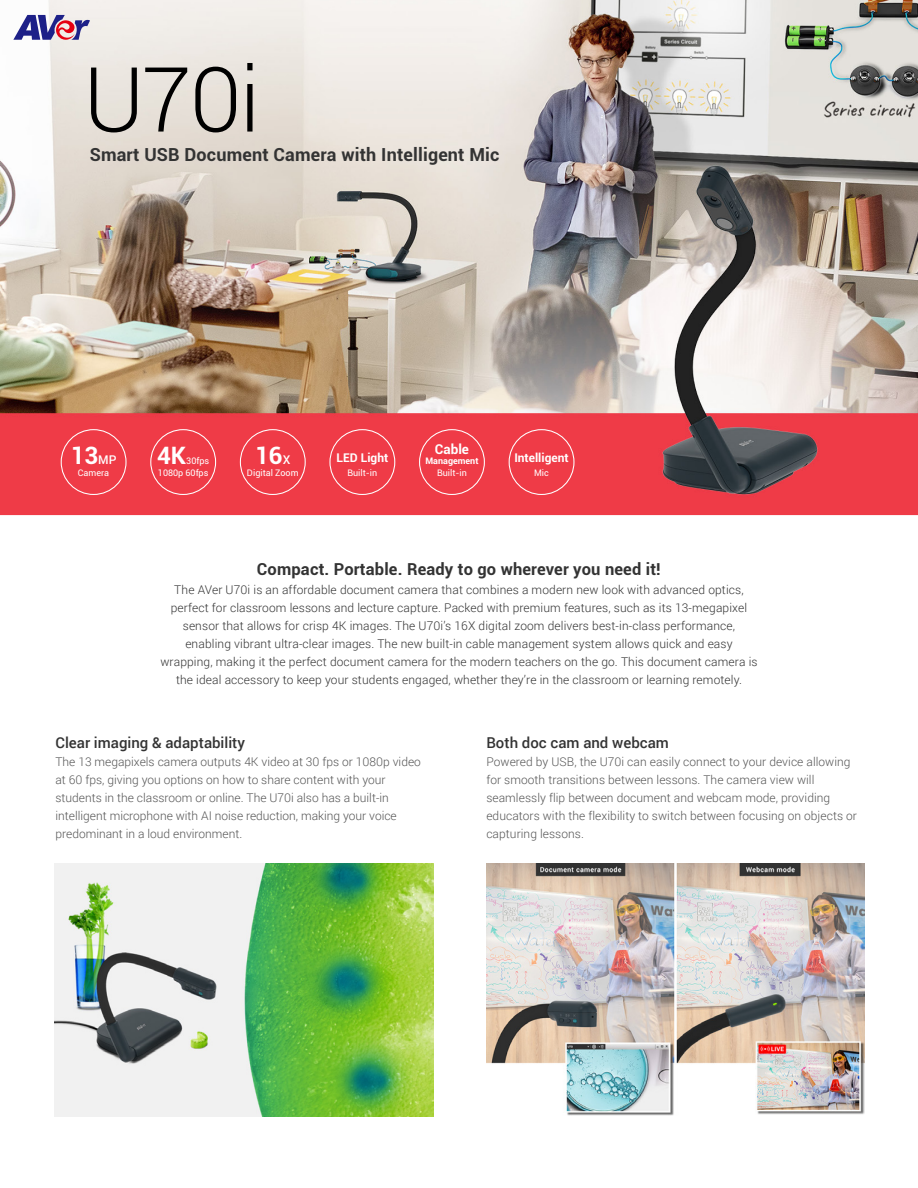
<style>
.page{position:relative;width:918px;height:1188px;background:#fff}
.page>*{position:absolute;margin:0;border:0;box-sizing:border-box;transform-origin:0 0}
.t1{font:300 90px "Roboto";color:#000}
.t2{font:700 24px "Roboto";color:#fff}
.t3{font:700 18px "Roboto";letter-spacing:.01em;color:#333}
.t4{font:700 16.5px "Roboto";letter-spacing:.01em;color:#333}
.t5{font:500 15px "Roboto";color:#333}
.t6{font:700 13.5px "Roboto";color:#fff}
.t7{font:300 12px/18px "Roboto";letter-spacing:.01em;color:#333;text-align:center}
.t8{font:300 12px/18px "Roboto";color:#555}
.t9{font:700 12px "Roboto";color:#fff}
.t10{font:9px "Roboto";color:#fff}
.t11{font:700 9px "Roboto";color:#fff}
.s1{font-weight:500;font-size:12px}
</style>
<div class="page">
<img style="left:0;top:0;width:918px;height:1117px">
<svg style="left:13px;top:15px;width:77px;height:25px;background:#9783b0"></svg>
<div style="left:61px;top:429px;width:66px;height:66px;border:1px solid #fff;border-radius:50%"></div>
<div style="left:150px;top:429px;width:66px;height:66px;border:1px solid #fff;border-radius:50%"></div>
<div style="left:240px;top:429px;width:66px;height:66px;border:1px solid #fff;border-radius:50%"></div>
<div style="left:329px;top:429px;width:66px;height:66px;border:1px solid #fff;border-radius:50%"></div>
<div style="left:419px;top:429px;width:66px;height:66px;border:1px solid #fff;border-radius:50%"></div>
<div style="left:509px;top:429px;width:66px;height:66px;border:1px solid #fff;border-radius:50%"></div>
<img style="left:55px;top:863px;width:379px;height:253px">
<img style="left:486px;top:863px;width:378px;height:253px">
<h1 class="t1" style="left:84px;top:37px;width:178px">U70i</h1>
<h3 class="t3" style="left:90px;top:142px;width:411px">Smart USB Document Camera with Intelligent Mic</h3>
<h2 class="t2" style="left:71px;top:439px;width:47px">13<span class="s1">MP</span></h2>
<p class="t10" style="left:78px;top:467px;width:33px">Camera</p>
<p class="t10" style="left:158px;top:467px;width:52px">1080p 60fps</p>
<p class="t10" style="left:247px;top:467px;width:53px">Digital Zoom</p>
<h2 class="t2" style="left:157px;top:439px;width:31px">4K</h2>
<p class="t10" style="left:186px;top:455px;width:24px">30fps</p>
<h2 class="t2" style="left:255px;top:439px;width:37px">16<span class="s1">X</span></h2>
<p class="t9" style="left:336px;top:449px;width:53px">LED Light</p>
<p class="t10" style="left:347px;top:467px;width:31px">Built-in</p>
<p class="t6" style="left:435px;top:440px;width:36px">Cable</p>
<p class="t11" style="left:425px;top:454px;width:55px">Management</p>
<p class="t10" style="left:437px;top:467px;width:31px">Built-in</p>
<p class="t9" style="left:514px;top:449px;width:56px">Intelligent</p>
<p class="t10" style="left:534px;top:467px;width:16px">Mic</p>
<h3 class="t4" style="left:257px;top:557px;width:405px">Compact. Portable. Ready to go wherever you need it!</h3>
<p class="t7" style="left:160px;top:581px;width:599px">The AVer U70i is an affordable document camera that combines a modern new look with advanced optics, perfect for classroom lessons and lecture capture. Packed with premium features, such as its 13-megapixel sensor that allows for crisp 4K images. The U70i’s 16X digital zoom delivers best-in-class performance, enabling vibrant ultra-clear images. The new built-in cable management system allows quick and easy wrapping, making it the perfect document camera for the modern teachers on the go. This document camera is the ideal accessory to keep your students engaged, whether they’re in the classroom or learning remotely.</p>
<p class="t5" style="left:56px;top:733px;width:191px">Clear imaging &amp; adaptability</p>
<p class="t8" style="left:56px;top:753px;width:367px">The 13 megapixels camera outputs 4K video at 30 fps or 1080p video at 60 fps, giving you options on how to share content with your students in the classroom or online. The U70i also has a built-in intelligent microphone with AI noise reduction, making your voice predominant in a loud environment.</p>
<p class="t5" style="left:486px;top:733px;width:184px">Both doc cam and webcam</p>
<p class="t8" style="left:486px;top:753px;width:372px">Powered by USB, the U70i can easily connect to your device allowing for smooth transitions between lessons. The camera view will seamlessly flip between document and webcam mode, providing educators with the flexibility to switch between focusing on objects or capturing lessons.</p>
</div>
